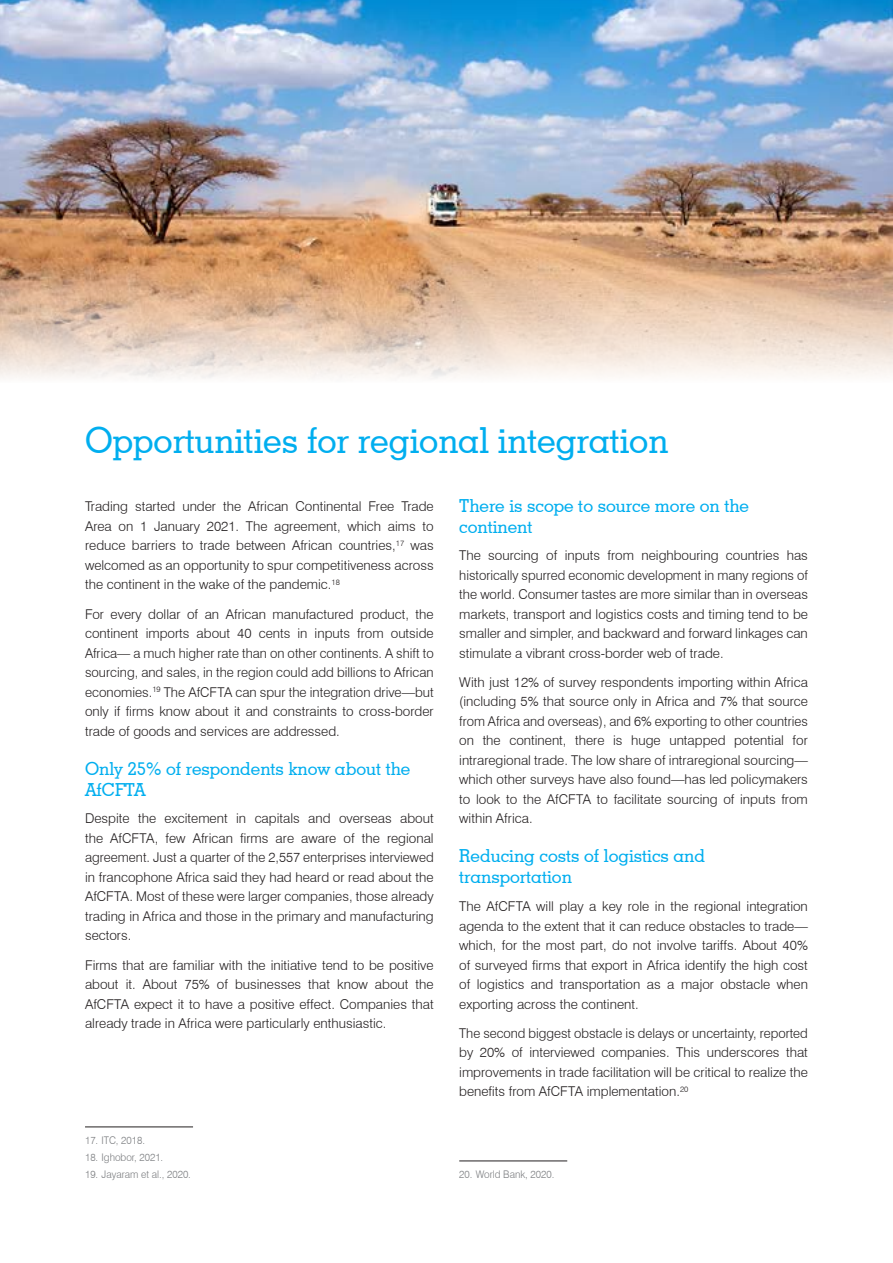
<style>
.page{position:relative;width:893px;height:1263px;background:#fff}
.page>*{position:absolute;margin:0;border:0;box-sizing:border-box;transform-origin:0 0}
.t1{font:500 36px "Geometric Slab 703 BT";color:#00aeef;scale:.95 1}
.h2_cyan_c1{font:500 18px/21px "Geometric Slab 703 BT";color:#00aeef}
.text{font:300 13.5px/19.5px "Swiss 721 BT";color:#231f20;text-align:justify}
.footnotes{font:300 10.5px "Swiss 721 BT";color:#7a7c7f;scale:.95 1}
</style>
<div class="page">
<hr style="left:85px;top:1127px;width:108px;height:1px;background:#231f20">
<hr style="left:459px;top:1161px;width:108px;height:1px;background:#231f20">
<img style="left:0;top:0;width:893px;height:379px">
<h1 class="t1" style="left:85px;top:418px;width:615px">Opportunities for regional integration</h1>
<p class="text" style="left:85px;top:497px;width:350px">Trading started under the African Continental Free Trade Area on 1 January 2021. The agreement, which aims to reduce barriers to trade between African countries,<sup>17</sup> was welcomed as an opportunity to spur competitiveness across the continent in the wake of the pandemic.<sup>18</sup></p>
<p class="text" style="left:85px;top:604px;width:350px">For every dollar of an African manufactured product, the continent imports about 40 cents in inputs from outside Africa— a much higher rate than on other continents. A shift to sourcing, and sales, in the region could add billions to African economies.<sup>19</sup> The AfCFTA can spur the integration drive—but only if firms know about it and constraints to cross-border trade of goods and services are addressed.</p>
<p class="h2_cyan_c1" style="left:85px;top:757px;width:327px">Only 25% of respondents know about the<br>AfCFTA</p>
<p class="text" style="left:85px;top:809px;width:350px">Despite the excitement in capitals and overseas about the AfCFTA, few African firms are aware of the regional agreement. Just a quarter of the 2,557 enterprises interviewed in francophone Africa said they had heard or read about the AfCFTA. Most of these were larger companies, those already trading in Africa and those in the primary and manufacturing sectors.</p>
<p class="text" style="left:85px;top:955px;width:350px">Firms that are familiar with the initiative tend to be positive about it. About 75% of businesses that know about the AfCFTA expect it to have a positive effect. Companies that already trade in Africa were particularly enthusiastic.</p>
<p class="footnotes" style="left:85px;top:1134px;width:65px">17. ITC, 2018.</p>
<p class="footnotes" style="left:85px;top:1151px;width:84px">18. Ighobor, 2021.</p>
<p class="footnotes" style="left:85px;top:1168px;width:113px">19. Jayaram et al., 2020.</p>
<p class="h2_cyan_c1" style="left:459px;top:495px;width:291px">There is scope to source more on the continent</p>
<p class="text" style="left:459px;top:545px;width:350px">The sourcing of inputs from neighbouring countries has historically spurred economic development in many regions of the world. Consumer tastes are more similar than in overseas markets, transport and logistics costs and timing tend to be smaller and simpler, and backward and forward linkages can stimulate a vibrant cross-border web of trade.</p>
<p class="text" style="left:459px;top:672px;width:350px">With just 12% of survey respondents importing within Africa (including 5% that source only in Africa and 7% that source from Africa and overseas), and 6% exporting to other countries on the continent, there is huge untapped potential for intraregional trade. The low share of intraregional sourcing— which other surveys have also found—has led policymakers to look to the AfCFTA to facilitate sourcing of inputs from within Africa.</p>
<p class="h2_cyan_c1" style="left:459px;top:845px;width:247px">Reducing costs of logistics and transportation</p>
<p class="text" style="left:459px;top:896px;width:350px">The AfCFTA will play a key role in the regional integration agenda to the extent that it can reduce obstacles to trade— which, for the most part, do not involve tariffs. About 40% of surveyed firms that export in Africa identify the high cost of logistics and transportation as a major obstacle when exporting across the continent.</p>
<p class="text" style="left:459px;top:1023px;width:350px">The second biggest obstacle is delays or uncertainty, reported by 20% of interviewed companies. This underscores that improvements in trade facilitation will be critical to realize the benefits from AfCFTA implementation.<sup>20</sup></p>
<p class="footnotes" style="left:459px;top:1168px;width:102px">20. World Bank, 2020.</p>
</div>
